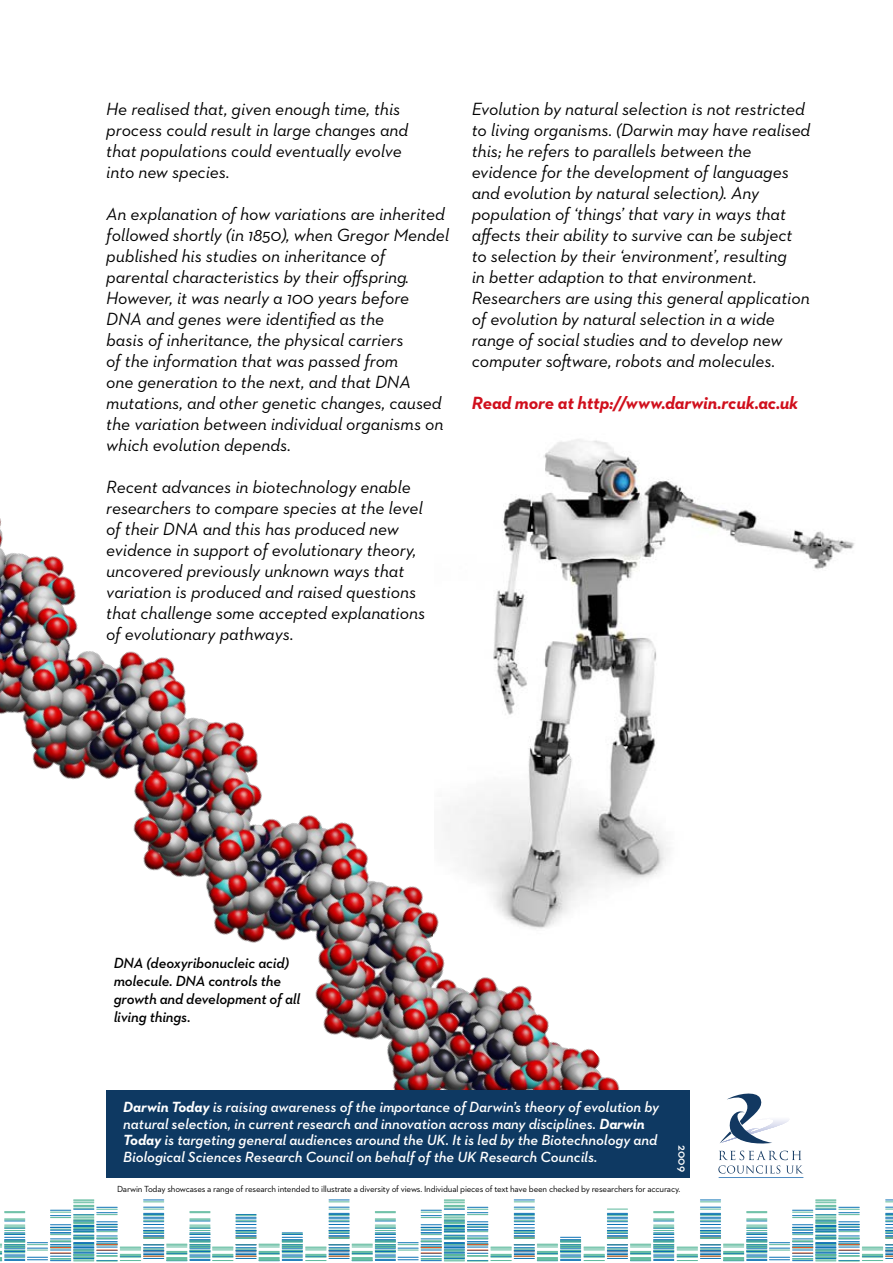
<style>
.page{position:relative;width:893px;height:1263px;background:#fff}
.page>*{position:absolute;margin:0;border:0;box-sizing:border-box;transform-origin:0 0}
.t1{font:italic 18px/21px "Neutraface 2 Text";letter-spacing:-.005em;color:#000}
.t2{font:italic 700 18px "Neutraface 2 Text";letter-spacing:-.005em;color:#d00f1c}
.t3{font:italic 600 15px/16.5px "Neutraface 2 Text";letter-spacing:-.005em;color:#fff}
.t4{font:italic 600 15px/18px "Neutraface 2 Text";letter-spacing:-.01em;color:#000}
.t5{font:600 12px "Neutraface 2 Text";color:#fff}
.t6{font:9px "Neutraface 2 Text";letter-spacing:-.02em;color:#000}
.s1{font-weight:700}
</style>
<div class="page">
<hr style="left:719px;top:1177px;width:84px;height:1px;background:#518cc1">
<img style="left:0;top:518px;width:620px;height:572px">
<img style="left:435px;top:439px;width:420px;height:504px">
<div style="left:106px;top:1090px;width:584px;height:88px;background:#0e3962"></div>
<svg style="left:718px;top:1093px;width:84px;height:80px"></svg>
<svg style="left:0;top:1199px;width:893px;height:63px"></svg>
<p class="t1" style="left:106px;top:98px;width:303px">He realised that, given enough time, this process could result in large changes and that populations could eventually evolve into new species.</p>
<p class="t1" style="left:106px;top:203px;width:344px">An explanation of how variations are inherited followed shortly (in 1850), when Gregor Mendel published his studies on inheritance of parental characteristics by their offspring.<br>However, it was nearly a 100 years before DNA and genes were identified as the<br>basis of inheritance, the physical carriers<br>of the information that was passed from<br>one generation to the next, and that DNA mutations, and other genetic changes, caused the variation between individual organisms on which evolution depends.</p>
<p class="t1" style="left:106px;top:476px;width:306px">Recent advances in biotechnology enable</p>
<p class="t1" style="left:106px;top:497px;width:321px">researchers to compare species at the level of their DNA and this has produced new evidence in support of evolutionary theory, uncovered previously unknown ways that variation is produced and raised questions that challenge some accepted explanations of evolutionary pathways.</p>
<p class="t1" style="left:472px;top:98px;width:340px">Evolution by natural selection is not restricted to living organisms. (Darwin may have realised this; he refers to parallels between the evidence for the development of languages and evolution by natural selection). Any population of ‘things’ that vary in ways that affects their ability to survive can be subject to selection by their ‘environment’, resulting<br>in better adaption to that environment.<br>Researchers are using this general application of evolution by natural selection in a wide range of social studies and to develop new computer software, robots and molecules.</p>
<p class="t2" style="left:472px;top:392px;width:328px">Read more at http://www.darwin.rcuk.ac.uk</p>
<p class="t4" style="left:114px;top:953px;width:188px">DNA (deoxyribonucleic acid) molecule. DNA controls the growth and development of all living things.</p>
<p class="t3" style="left:123px;top:1098px;width:537px"><span class="s1">Darwin Today</span> is raising awareness of the importance of Darwin’s theory of evolution by natural selection, in current research and innovation across many disciplines. <span class="s1">Darwin Today</span> is targeting general audiences around the UK. It is led by the Biotechnology and Biological Sciences Research Council on behalf of the UK Research Councils.</p>
<p class="t5" style="left:690px;top:1145px;width:28px;rotate:90deg">2009</p>
<p class="t6" style="left:117px;top:1183px;width:564px">Darwin Today showcases a range of research intended to illustrate a diversity of views. Individual pieces of text have been checked by researchers for accuracy.</p>
</div>
